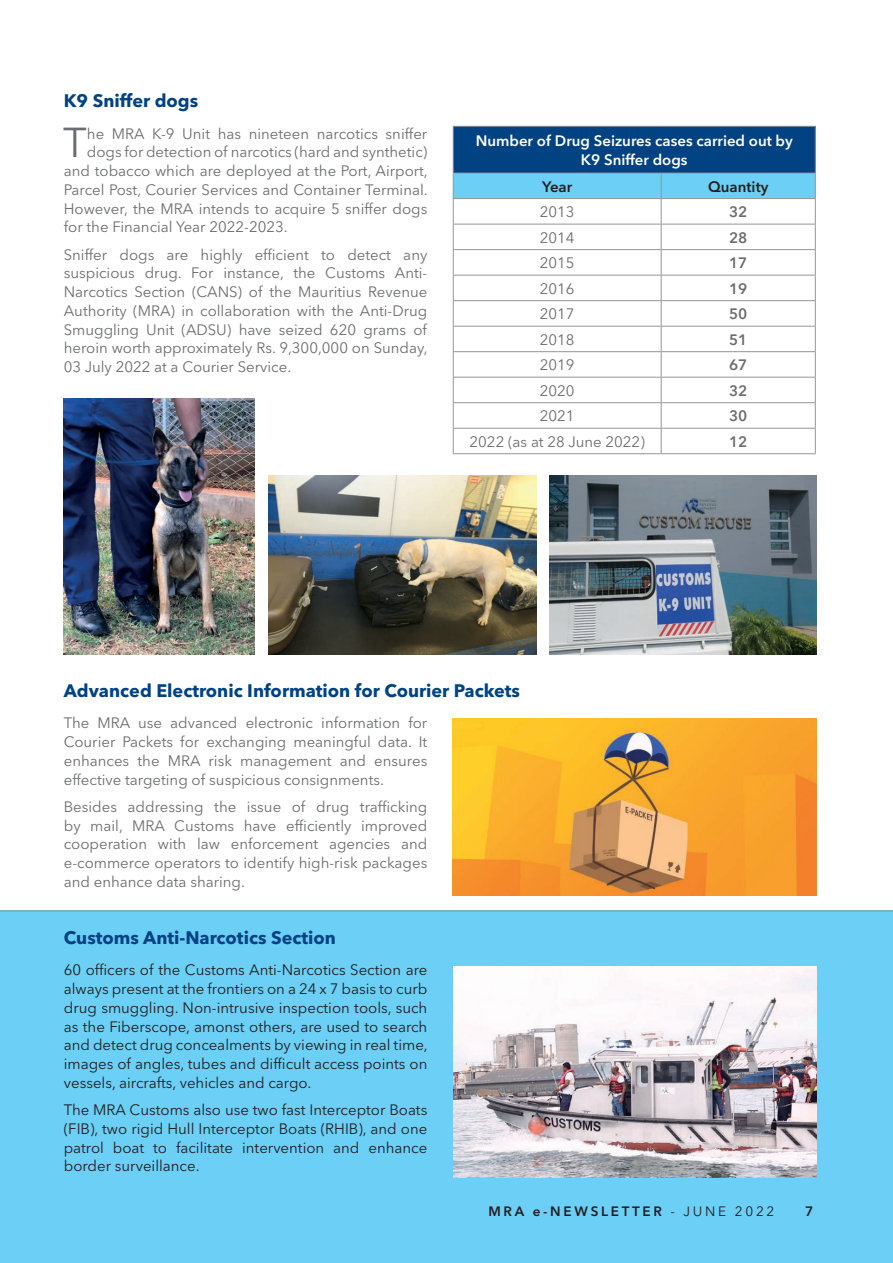
<style>
.page{position:relative;width:893px;height:1263px;background:#fff}
.page>*{position:absolute;margin:0;border:0;box-sizing:border-box;transform-origin:0 0}
.Body{font:41.55px "Avenir Next LT Pro";color:#6c6d70}
.Body-2{font:700 18px "Avenir Next LT Pro";color:#014282}
.Body-3{font:15px/18.8px "Avenir Next LT Pro";color:#6c6d70;text-align:justify}
.Body-4{font:15px/18.8px "Avenir Next LT Pro";color:#231f20;text-align:justify}
.Body-5{font:600 15px/18.8px "Avenir Next LT Pro";color:#fff;text-align:center}
.Body-6{font:600 15px "Avenir Next LT Pro";color:#6c6d70}
.Body-7{font:600 15px "Avenir Next LT Pro";color:#231f20}
.t1{font:600 13.5px "Avenir Next LT Pro";letter-spacing:.2em;color:#231f20}
.s1{font-weight:400}
</style>
<div class="page">
<div style="left:0;top:911px;width:893px;height:352px;background:#6bcff6"></div>
<div style="left:453px;top:126px;width:362px;height:47px;background:#014282"></div>
<hr style="left:453px;top:126px;width:208px;height:1px;background:#939598">
<hr style="left:453px;top:127px;width:1px;height:46px;background:#939598">
<hr style="left:661px;top:126px;width:155px;height:1px;background:#939598">
<hr style="left:815px;top:127px;width:1px;height:46px;background:#939598">
<svg style="left:453px;top:173px;width:363px;height:280px"></svg>
<hr style="left:453px;top:453px;width:208px;height:1px;background:#939598">
<hr style="left:661px;top:453px;width:155px;height:1px;background:#939598">
<img style="left:269px;top:476px;width:267px;height:178px">
<img style="left:549px;top:476px;width:268px;height:178px">
<img style="left:63px;top:398px;width:192px;height:256px">
<img style="left:453px;top:966px;width:363px;height:212px">
<img style="left:453px;top:719px;width:363px;height:176px">
<p class="Body-2" style="left:64px;top:90px;width:136px">K9 Sniffer dogs</p>
<p class="Body" style="left:63px;top:118px;width:25px">T</p>
<p class="Body-3" style="left:87px;top:124px;width:342px">he MRA K-9 Unit has nineteen narcotics sniffer</p>
<p class="Body-3" style="left:87px;top:143px;width:342px">dogs for detection of narcotics (hard and synthetic)</p>
<p class="Body-3" style="left:64px;top:161px;width:366px">and tobacco which are deployed at the Port, Airport,</p>
<p class="Body-3" style="left:64px;top:180px;width:365px">Parcel Post, Courier Services and Container Terminal.</p>
<p class="Body-3" style="left:64px;top:199px;width:365px">However, the MRA intends to acquire 5 sniffer dogs</p>
<p class="Body-3" style="left:64px;top:218px;width:225px">for the Financial Year 2022-2023.</p>
<p class="Body-3" style="left:64px;top:245px;width:366px">Sniffer dogs are highly efficient to detect any suspicious drug. For instance, the Customs Anti-Narcotics Section (CANS) of the Mauritius Revenue Authority (MRA) in collaboration with the Anti-Drug Smuggling Unit (ADSU) have seized 620 grams of heroin worth approximately Rs. 9,300,000 on Sunday, 03 July 2022 at a Courier Service.</p>
<p class="Body-5" style="left:476px;top:131px;width:319px">Number of Drug Seizures cases carried out by<br>K9 Sniffer dogs</p>
<p class="Body-7" style="left:542px;top:177px;width:32px">Year</p>
<p class="Body-7" style="left:708px;top:177px;width:62px">Quantity</p>
<p class="Body-3" style="left:540px;top:202px;width:36px">2013</p>
<p class="Body-6" style="left:729px;top:203px;width:20px">32</p>
<p class="Body-3" style="left:540px;top:228px;width:36px">2014</p>
<p class="Body-6" style="left:729px;top:228px;width:20px">28</p>
<p class="Body-3" style="left:540px;top:253px;width:36px">2015</p>
<p class="Body-6" style="left:729px;top:254px;width:20px">17</p>
<p class="Body-3" style="left:540px;top:279px;width:36px">2016</p>
<p class="Body-6" style="left:729px;top:279px;width:20px">19</p>
<p class="Body-3" style="left:540px;top:304px;width:36px">2017</p>
<p class="Body-6" style="left:729px;top:305px;width:20px">50</p>
<p class="Body-3" style="left:540px;top:330px;width:36px">2018</p>
<p class="Body-6" style="left:729px;top:330px;width:20px">51</p>
<p class="Body-3" style="left:540px;top:355px;width:36px">2019</p>
<p class="Body-6" style="left:729px;top:356px;width:20px">67</p>
<p class="Body-3" style="left:540px;top:381px;width:36px">2020</p>
<p class="Body-6" style="left:729px;top:381px;width:20px">32</p>
<p class="Body-3" style="left:540px;top:406px;width:36px">2021</p>
<p class="Body-6" style="left:729px;top:407px;width:20px">30</p>
<p class="Body-3" style="left:470px;top:432px;width:177px">2022 (as at 28 June 2022)</p>
<p class="Body-6" style="left:729px;top:432px;width:20px">12</p>
<p class="Body-2" style="left:64px;top:679px;width:458px">Advanced Electronic Information for Courier Packets</p>
<p class="Body-3" style="left:64px;top:714px;width:365px">The MRA use advanced electronic information for Courier Packets for exchanging meaningful data. It enhances the MRA risk management and ensures effective targeting of suspicious consignments.</p>
<p class="Body-3" style="left:64px;top:797px;width:365px">Besides addressing the issue of drug trafficking by mail, MRA Customs have efficiently improved cooperation with law enforcement agencies and e-commerce operators to identify high-risk packages and enhance data sharing.</p>
<p class="Body-2" style="left:64px;top:926px;width:274px">Customs Anti-Narcotics Section</p>
<p class="Body-4" style="left:64px;top:961px;width:366px">60 officers of the Customs Anti-Narcotics Section are always present at the frontiers on a 24 x 7 basis to curb drug smuggling. Non-intrusive inspection tools, such as the Fiberscope, amonst others, are used to search and detect drug concealments by viewing in real time, images of angles, tubes and difficult access points on vessels, aircrafts, vehicles and cargo.</p>
<p class="Body-4" style="left:64px;top:1100px;width:365px">The MRA Customs also use two fast Interceptor Boats (FIB), two rigid Hull Interceptor Boats (RHIB), and one patrol boat to facilitate intervention and enhance border surveillance.</p>
<p class="t1" style="left:488px;top:1203px;width:287px">MRA e-NEWSLETTER <span class="s1">- JUNE 2022</span></p>
<p class="t1" style="left:805px;top:1203px;width:10px">7</p>
</div>
